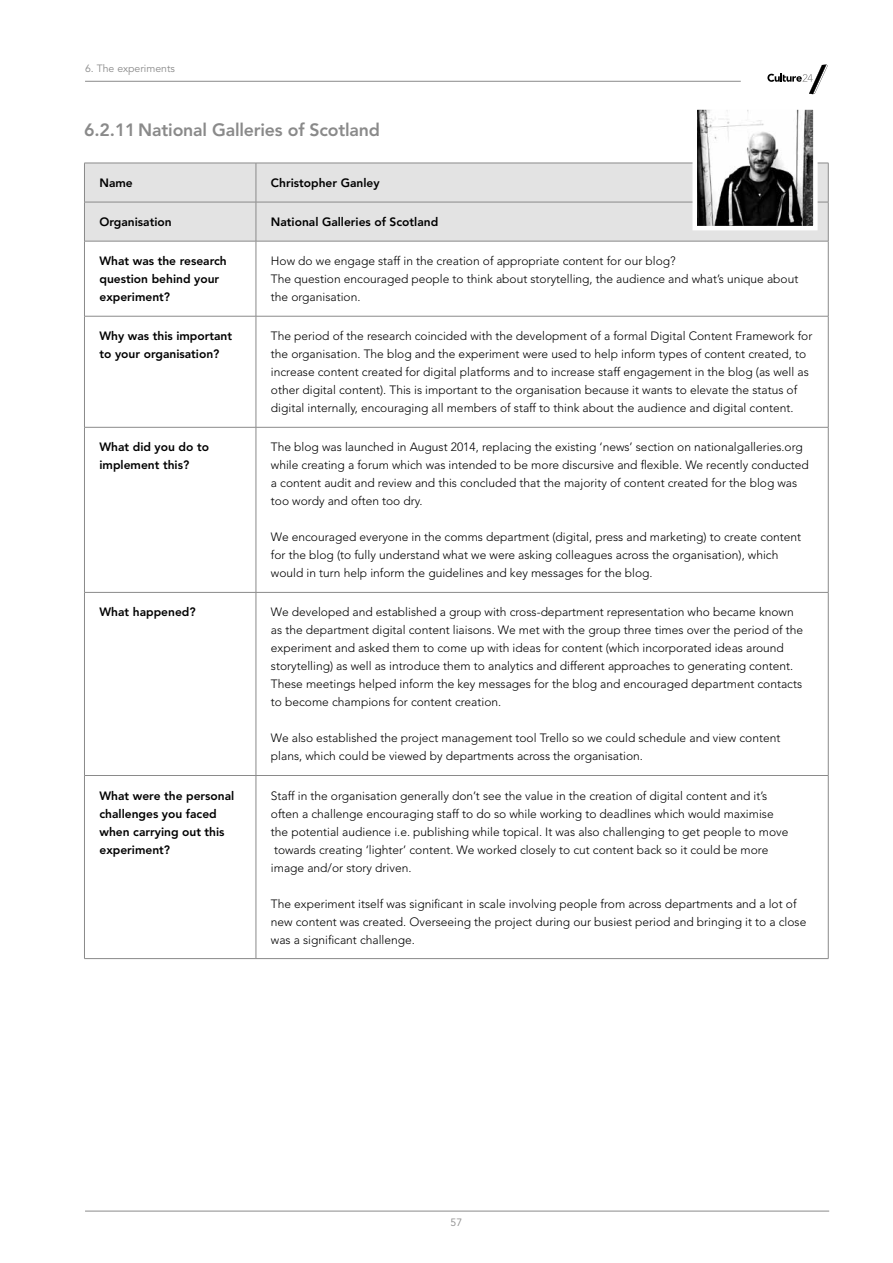
<style>
.page{position:relative;width:893px;height:1263px;background:#fff}
.page>*{position:absolute;margin:0;border:0;box-sizing:border-box;transform-origin:0 0}
.t1{font:800 17.7px "Avenir LT Std";letter-spacing:-.01em;color:#8a8a8a}
.t2{font:300 12px/18px "Avenir LT Std";color:#000}
.t3{font:800 12px/18px "Avenir LT Std";color:#000}
.t4{font:10.5px "Avenir LT Std";color:#8a8a8a}
</style>
<div class="page">
<hr style="left:85px;top:81px;width:656px;height:1px;background:#8a8a8a">
<svg style="left:767px;top:64px;width:61px;height:30px"></svg>
<hr style="left:85px;top:1211px;width:744px;height:1px;background:#8a8a8a">
<div style="left:85px;top:164px;width:743px;height:77px;background:#e3e3e3"></div>
<hr style="left:256px;top:163px;width:1px;height:39px;background:#8a8a8a">
<hr style="left:84px;top:202px;width:172px;height:1px;background:#8a8a8a">
<hr style="left:256px;top:202px;width:572px;height:1px;background:#8a8a8a">
<hr style="left:256px;top:202px;width:1px;height:39px;background:#8a8a8a">
<hr style="left:256px;top:241px;width:1px;height:75px;background:#8a8a8a">
<hr style="left:84px;top:316px;width:172px;height:1px;background:#8a8a8a">
<hr style="left:256px;top:316px;width:572px;height:1px;background:#8a8a8a">
<hr style="left:256px;top:316px;width:1px;height:111px;background:#8a8a8a">
<hr style="left:84px;top:427px;width:172px;height:1px;background:#8a8a8a">
<hr style="left:256px;top:427px;width:572px;height:1px;background:#8a8a8a">
<hr style="left:256px;top:427px;width:1px;height:165px;background:#8a8a8a">
<hr style="left:84px;top:592px;width:172px;height:1px;background:#8a8a8a">
<hr style="left:256px;top:592px;width:572px;height:1px;background:#8a8a8a">
<hr style="left:256px;top:593px;width:1px;height:182px;background:#8a8a8a">
<hr style="left:84px;top:775px;width:172px;height:1px;background:#8a8a8a">
<hr style="left:256px;top:775px;width:572px;height:1px;background:#8a8a8a">
<hr style="left:256px;top:776px;width:1px;height:182px;background:#8a8a8a">
<hr style="left:84px;top:958px;width:172px;height:1px;background:#8a8a8a">
<hr style="left:256px;top:958px;width:572px;height:1px;background:#8a8a8a">
<hr style="left:84px;top:241px;width:1px;height:75px;background:#8a8a8a">
<hr style="left:828px;top:241px;width:1px;height:75px;background:#8a8a8a">
<hr style="left:84px;top:316px;width:1px;height:111px;background:#8a8a8a">
<hr style="left:828px;top:316px;width:1px;height:111px;background:#8a8a8a">
<hr style="left:84px;top:427px;width:1px;height:165px;background:#8a8a8a">
<hr style="left:828px;top:427px;width:1px;height:165px;background:#8a8a8a">
<hr style="left:84px;top:593px;width:1px;height:182px;background:#8a8a8a">
<hr style="left:828px;top:593px;width:1px;height:182px;background:#8a8a8a">
<hr style="left:84px;top:776px;width:1px;height:182px;background:#8a8a8a">
<hr style="left:828px;top:776px;width:1px;height:182px;background:#8a8a8a">
<hr style="left:84px;top:163px;width:172px;height:1px;background:#8a8a8a">
<hr style="left:84px;top:163px;width:1px;height:39px;background:#8a8a8a">
<hr style="left:256px;top:163px;width:572px;height:1px;background:#8a8a8a">
<hr style="left:828px;top:163px;width:1px;height:39px;background:#8a8a8a">
<hr style="left:84px;top:202px;width:1px;height:39px;background:#8a8a8a">
<hr style="left:828px;top:202px;width:1px;height:39px;background:#8a8a8a">
<hr style="left:84px;top:241px;width:172px;height:1px;background:#8a8a8a">
<hr style="left:256px;top:241px;width:572px;height:1px;background:#8a8a8a">
<svg style="left:690px;top:109px;width:130px;height:124px"></svg>
<p class="t4" style="left:85px;top:63px;width:92px">6. The experiments</p>
<h1 class="t1" style="left:84px;top:119px;width:297px">6.2.11National Galleries of Scotland</h1>
<p class="t3" style="left:99px;top:174px;width:35px">Name</p>
<p class="t3" style="left:271px;top:174px;width:110px">Christopher Ganley</p>
<p class="t3" style="left:99px;top:213px;width:74px">Organisation</p>
<p class="t3" style="left:271px;top:213px;width:169px">National Galleries of Scotland</p>
<p class="t3" style="left:99px;top:252px;width:129px">What was the research question behind your experiment?</p>
<p class="t2" style="left:271px;top:252px;width:529px">How do we engage staff in the creation of appropriate content for our blog?<br>The question encouraged people to think about storytelling, the audience and what’s unique about the organisation.</p>
<p class="t3" style="left:99px;top:327px;width:134px">Why was this important to your organisation?</p>
<p class="t2" style="left:271px;top:327px;width:543px">The period of the research coincided with the development of a formal Digital Content Framework for the organisation. The blog and the experiment were used to help inform types of content created, to increase content created for digital platforms and to increase staff engagement in the blog (as well as other digital content). This is important to the organisation because it wants to elevate the status of digital internally, encouraging all members of staff to think about the audience and digital content.</p>
<p class="t3" style="left:99px;top:438px;width:111px">What did you do to implement this?</p>
<p class="t2" style="left:271px;top:438px;width:539px">The blog was launched in August 2014, replacing the existing ‘news’ section on nationalgalleries.org while creating a forum which was intended to be more discursive and flexible. We recently conducted a content audit and review and this concluded that the majority of content created for the blog was too wordy and often too dry.</p>
<p class="t2" style="left:271px;top:528px;width:532px">We encouraged everyone in the comms department (digital, press and marketing) to create content for the blog (to fully understand what we were asking colleagues across the organisation), which would in turn help inform the guidelines and key messages for the blog.</p>
<p class="t3" style="left:99px;top:603px;width:98px">What happened?</p>
<p class="t2" style="left:271px;top:603px;width:534px">We developed and established a group with cross-department representation who became known as the department digital content liaisons. We met with the group three times over the period of the experiment and asked them to come up with ideas for content (which incorporated ideas around storytelling) as well as introduce them to analytics and different approaches to generating content.<br>These meetings helped inform the key messages for the blog and encouraged department contacts to become champions for content creation.</p>
<p class="t2" style="left:271px;top:729px;width:511px">We also established the project management tool Trello so we could schedule and view content plans, which could be viewed by departments across the organisation.</p>
<p class="t3" style="left:99px;top:786px;width:136px">What were the personal challenges you faced when carrying out this experiment?</p>
<p class="t2" style="left:271px;top:786px;width:519px">Staff in the organisation generally don’t see the value in the creation of digital content and it’s often a challenge encouraging staff to do so while working to deadlines which would maximise the potential audience i.e. publishing while topical. It was also challenging to get people to move towards creating ‘lighter’ content. We worked closely to cut content back so it could be more image and/or story driven.</p>
<p class="t2" style="left:271px;top:894px;width:537px">The experiment itself was significant in scale involving people from across departments and a lot of new content was created. Overseeing the project during our busiest period and bringing it to a close was a significant challenge.</p>
<p class="t4" style="left:450px;top:1216px;width:13px">57</p>
</div>
